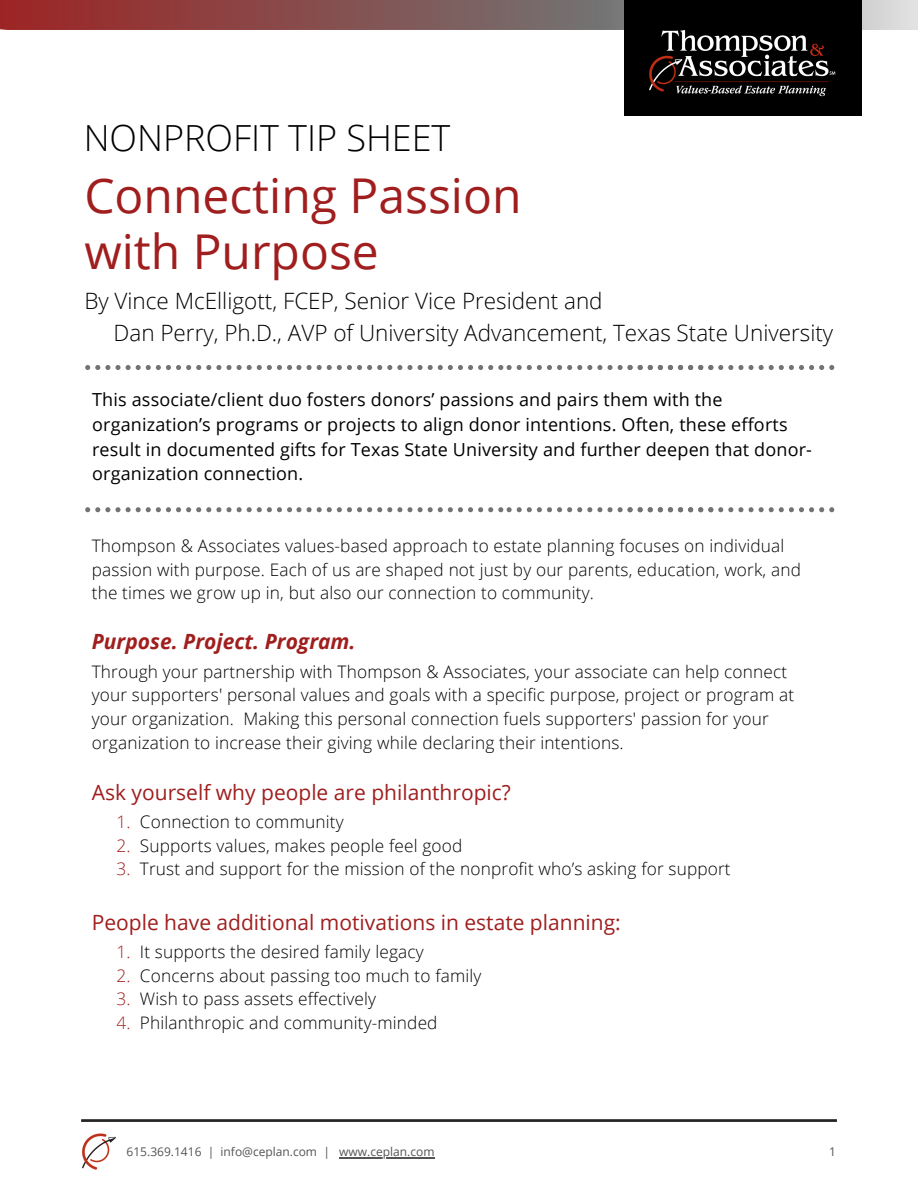
<style>
.page{position:relative;width:918px;height:1188px;background:#fff}
.page>*{position:absolute;margin:0;border:0;box-sizing:border-box;transform-origin:0 0}
.t1{font:48px "Open Sans";color:#a01e1e}
.t2{font:300 36px "Open Sans";color:#000}
.t3{font:300 22.5px "Open Sans";color:#000}
.t4{font:21px "Open Sans";color:#a01e1e}
.t5{font:italic 700 21px "Open Sans";color:#a01e1e}
.t6{font:18px/24.8px "Open Sans";letter-spacing:.01em;color:#000}
.t7{font:300 17.25px/23.7px "Open Sans";letter-spacing:.01em;color:#000}
.t8{font:12px "Open Sans";color:#545454}
.s1{color:#a01e1e}
</style>
<div class="page">
<svg style="left:0;top:0;width:918px;height:30px"></svg>
<div style="left:624px;top:0;width:237px;height:116px;background:#000"></div>
<img style="left:649px;top:30px;width:187px;height:66px">
<img style="left:82px;top:1134px;width:34px;height:36px">
<svg style="left:81px;top:1119px;width:756px;height:3px"></svg>
<hr style="left:339px;top:1157px;width:96px;height:1px;background:#545454">
<svg style="left:85px;top:365px;width:749px;height:5px"></svg>
<svg style="left:85px;top:507px;width:749px;height:5px"></svg>
<p class="t2" style="left:84px;top:113px;width:368px">NONPROFIT TIP SHEET</p>
<p class="t1" style="left:84px;top:161px;width:439px">Connecting Passion</p>
<p class="t1" style="left:84px;top:218px;width:296px">with Purpose</p>
<p class="t3" style="left:84px;top:285px;width:520px">By Vince McElligott, FCEP, Senior Vice President and</p>
<p class="t3" style="left:114px;top:316px;width:721px">Dan Perry, Ph.D., AVP of University Advancement, Texas State University</p>
<p class="t6" style="left:92px;top:387px;width:721px">This associate/client duo fosters donors’ passions and pairs them with the organization’s programs or projects to align donor intentions. Often, these efforts result in documented gifts for Texas State University and further deepen that donor&shy;organization connection.</p>
<p class="t7" style="left:92px;top:533px;width:711px">Thompson &amp; Associates values-based approach to estate planning focuses on individual passion with purpose. Each of us are shaped not just by our parents, education, work, and the times we grow up in, but also our connection to community.</p>
<p class="t5" style="left:92px;top:627px;width:265px">Purpose. Project. Program.</p>
<p class="t7" style="left:92px;top:659px;width:704px">Through your partnership with Thompson &amp; Associates, your associate can help connect your supporters' personal values and goals with a specific purpose, project or program at your organization. Making this personal connection fuels supporters' passion for your organization to increase their giving while declaring their intentions.</p>
<p class="t4" style="left:92px;top:777px;width:421px">Ask yourself why people are philanthropic?</p>
<p class="t7" style="left:116px;top:810px;width:229px"><span class="s1">1.</span> Connection to community</p>
<p class="t7" style="left:116px;top:833px;width:347px"><span class="s1">2.</span> Supports values, makes people feel good</p>
<p class="t7" style="left:116px;top:857px;width:616px"><span class="s1">3.</span> Trust and support for the mission of the nonprofit who’s asking for support</p>
<p class="t4" style="left:92px;top:908px;width:531px">People have additional motivations in estate planning:</p>
<p class="t7" style="left:116px;top:939px;width:309px"><span class="s1">1.</span> It supports the desired family legacy</p>
<p class="t7" style="left:116px;top:963px;width:366px"><span class="s1">2.</span> Concerns about passing too much to family</p>
<p class="t7" style="left:116px;top:987px;width:261px"><span class="s1">3.</span> Wish to pass assets effectively</p>
<p class="t7" style="left:116px;top:1010px;width:323px"><span class="s1">4.</span> Philanthropic and community-minded</p>
<p class="t8" style="left:127px;top:1143px;width:309px">615.369.1416 | info@ceplan.com | www.ceplan.com</p>
<p class="t8" style="left:829px;top:1143px;width:8px">1</p>
</div>
